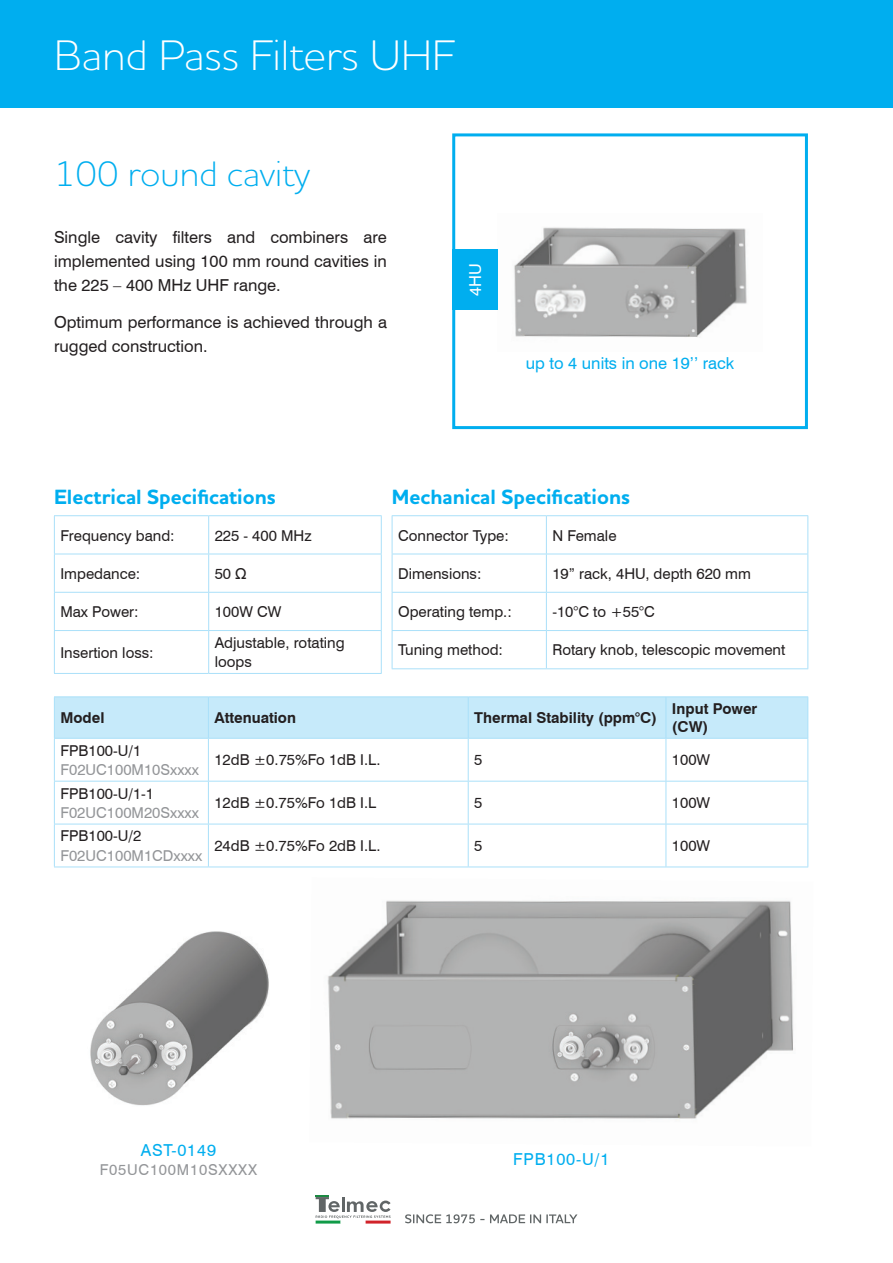
<style>
.page{position:relative;width:893px;height:1263px;background:#fff}
.page>*{position:absolute;margin:0;border:0;box-sizing:border-box;transform-origin:0 0}
.t1{font:300 43.5px "Houschka Pro";color:#fff}
.t2{font:300 36px "Houschka Pro";color:#00aeef}
.t3{font:700 21px "Houschka Pro";color:#00aeef}
.t4{font:16.5px/24px "Swiss 721 BT";color:#231f20;text-align:justify}
.t5{font:16.5px "Swiss 721 BT";color:#00aeef}
.t6{font:16.5px "Swiss 721 BT";color:#fff}
.t7{font:15px/19.5px "Swiss 721 BT";color:#231f20}
.t8{font:700 15px/18px "Swiss 721 BT";color:#231f20}
.t9{font:15px "Swiss 721 BT";color:#939598}
.t10{font:15px "Swiss 721 BT";letter-spacing:.05em;color:#939598}
</style>
<div class="page">
<div style="left:0;top:0;width:893px;height:108px;background:#00aeef"></div>
<svg style="left:452px;top:133px;width:356px;height:297px"></svg>
<div style="left:55px;top:697px;width:752px;height:41px;background:#c6eafa"></div>
<hr style="left:54px;top:697px;width:1px;height:41px;background:#aae0f9">
<hr style="left:208px;top:697px;width:1px;height:41px;background:#aae0f9">
<hr style="left:468px;top:697px;width:1px;height:41px;background:#aae0f9">
<hr style="left:666px;top:697px;width:1px;height:41px;background:#aae0f9">
<hr style="left:54px;top:739px;width:1px;height:42px;background:#aae0f9">
<hr style="left:208px;top:739px;width:1px;height:42px;background:#aae0f9">
<hr style="left:468px;top:739px;width:1px;height:42px;background:#aae0f9">
<hr style="left:666px;top:739px;width:1px;height:42px;background:#aae0f9">
<hr style="left:54px;top:781px;width:154px;height:1px;background:#aae0f9">
<hr style="left:54px;top:781px;width:1px;height:43px;background:#aae0f9">
<hr style="left:208px;top:781px;width:260px;height:1px;background:#aae0f9">
<hr style="left:208px;top:781px;width:1px;height:43px;background:#aae0f9">
<hr style="left:468px;top:781px;width:198px;height:1px;background:#aae0f9">
<hr style="left:468px;top:781px;width:1px;height:43px;background:#aae0f9">
<hr style="left:666px;top:781px;width:142px;height:1px;background:#aae0f9">
<hr style="left:666px;top:781px;width:1px;height:43px;background:#aae0f9">
<hr style="left:54px;top:824px;width:154px;height:1px;background:#aae0f9">
<hr style="left:54px;top:824px;width:1px;height:42px;background:#aae0f9">
<hr style="left:208px;top:824px;width:260px;height:1px;background:#aae0f9">
<hr style="left:208px;top:824px;width:1px;height:42px;background:#aae0f9">
<hr style="left:468px;top:824px;width:198px;height:1px;background:#aae0f9">
<hr style="left:468px;top:824px;width:1px;height:42px;background:#aae0f9">
<hr style="left:666px;top:824px;width:142px;height:1px;background:#aae0f9">
<hr style="left:666px;top:824px;width:1px;height:42px;background:#aae0f9">
<hr style="left:54px;top:696px;width:154px;height:1px;background:#aae0f9">
<hr style="left:208px;top:696px;width:260px;height:1px;background:#aae0f9">
<hr style="left:468px;top:696px;width:198px;height:1px;background:#aae0f9">
<hr style="left:666px;top:696px;width:142px;height:1px;background:#aae0f9">
<hr style="left:807px;top:697px;width:1px;height:41px;background:#aae0f9">
<hr style="left:54px;top:738px;width:154px;height:1px;background:#aae0f9">
<hr style="left:208px;top:738px;width:260px;height:1px;background:#aae0f9">
<hr style="left:468px;top:738px;width:198px;height:1px;background:#aae0f9">
<hr style="left:666px;top:738px;width:142px;height:1px;background:#aae0f9">
<hr style="left:807px;top:739px;width:1px;height:42px;background:#aae0f9">
<hr style="left:807px;top:781px;width:1px;height:43px;background:#aae0f9">
<hr style="left:807px;top:824px;width:1px;height:42px;background:#aae0f9">
<hr style="left:54px;top:866px;width:154px;height:1px;background:#aae0f9">
<hr style="left:208px;top:866px;width:260px;height:1px;background:#aae0f9">
<hr style="left:468px;top:866px;width:198px;height:1px;background:#aae0f9">
<hr style="left:666px;top:866px;width:142px;height:1px;background:#aae0f9">
<img style="left:90px;top:931px;width:179px;height:175px">
<img style="left:327px;top:900px;width:467px;height:219px">
<img style="left:497px;top:214px;width:266px;height:137px">
<div style="left:452px;top:250px;width:45px;height:60px;background:#00aeef"></div>
<hr style="left:208px;top:516px;width:1px;height:38px;background:#aae0f9">
<hr style="left:54px;top:554px;width:155px;height:1px;background:#aae0f9">
<hr style="left:209px;top:554px;width:173px;height:1px;background:#aae0f9">
<hr style="left:208px;top:554px;width:1px;height:38px;background:#aae0f9">
<hr style="left:54px;top:592px;width:155px;height:1px;background:#aae0f9">
<hr style="left:209px;top:592px;width:173px;height:1px;background:#aae0f9">
<hr style="left:208px;top:593px;width:1px;height:37px;background:#aae0f9">
<hr style="left:54px;top:630px;width:155px;height:1px;background:#aae0f9">
<hr style="left:209px;top:630px;width:173px;height:1px;background:#aae0f9">
<hr style="left:208px;top:631px;width:1px;height:42px;background:#aae0f9">
<hr style="left:54px;top:515px;width:155px;height:1px;background:#aae0f9">
<hr style="left:54px;top:516px;width:1px;height:38px;background:#aae0f9">
<hr style="left:209px;top:515px;width:173px;height:1px;background:#aae0f9">
<hr style="left:381px;top:516px;width:1px;height:38px;background:#aae0f9">
<hr style="left:54px;top:554px;width:1px;height:38px;background:#aae0f9">
<hr style="left:381px;top:554px;width:1px;height:38px;background:#aae0f9">
<hr style="left:54px;top:593px;width:1px;height:37px;background:#aae0f9">
<hr style="left:381px;top:593px;width:1px;height:37px;background:#aae0f9">
<hr style="left:54px;top:631px;width:1px;height:42px;background:#aae0f9">
<hr style="left:381px;top:631px;width:1px;height:42px;background:#aae0f9">
<hr style="left:54px;top:673px;width:155px;height:1px;background:#aae0f9">
<hr style="left:209px;top:673px;width:173px;height:1px;background:#aae0f9">
<hr style="left:546px;top:516px;width:1px;height:38px;background:#aae0f9">
<hr style="left:392px;top:554px;width:154px;height:1px;background:#aae0f9">
<hr style="left:546px;top:554px;width:262px;height:1px;background:#aae0f9">
<hr style="left:546px;top:554px;width:1px;height:38px;background:#aae0f9">
<hr style="left:392px;top:592px;width:154px;height:1px;background:#aae0f9">
<hr style="left:546px;top:592px;width:262px;height:1px;background:#aae0f9">
<hr style="left:546px;top:593px;width:1px;height:37px;background:#aae0f9">
<hr style="left:392px;top:630px;width:154px;height:1px;background:#aae0f9">
<hr style="left:546px;top:630px;width:262px;height:1px;background:#aae0f9">
<hr style="left:546px;top:631px;width:1px;height:37px;background:#aae0f9">
<hr style="left:392px;top:515px;width:154px;height:1px;background:#aae0f9">
<hr style="left:392px;top:516px;width:1px;height:38px;background:#aae0f9">
<hr style="left:546px;top:515px;width:262px;height:1px;background:#aae0f9">
<hr style="left:807px;top:516px;width:1px;height:38px;background:#aae0f9">
<hr style="left:392px;top:554px;width:1px;height:38px;background:#aae0f9">
<hr style="left:807px;top:554px;width:1px;height:38px;background:#aae0f9">
<hr style="left:392px;top:593px;width:1px;height:37px;background:#aae0f9">
<hr style="left:807px;top:593px;width:1px;height:37px;background:#aae0f9">
<hr style="left:392px;top:631px;width:1px;height:37px;background:#aae0f9">
<hr style="left:807px;top:631px;width:1px;height:37px;background:#aae0f9">
<hr style="left:392px;top:668px;width:154px;height:1px;background:#aae0f9">
<hr style="left:546px;top:668px;width:262px;height:1px;background:#aae0f9">
<hr style="left:316px;top:1220px;width:25px;height:3px;background:#109b48">
<hr style="left:366px;top:1220px;width:25px;height:3px;background:#d1232a">
<svg style="left:316px;top:1195px;width:75px;height:23px"></svg>
<svg style="left:405px;top:1214px;width:172px;height:9px"></svg>
<h1 class="t1" style="left:54px;top:28px;width:404px">Band Pass Filters UHF</h1>
<h2 class="t2" style="left:54px;top:151px;width:258px">100 round cavity</h2>
<p class="t4" style="left:54px;top:224px;width:334px">Single cavity filters and combiners are implemented using 100 mm round cavities in the 225 – 400 MHz UHF range.</p>
<p class="t4" style="left:54px;top:309px;width:334px">Optimum performance is achieved through a rugged construction.</p>
<p class="t6" style="left:464px;top:296px;width:34px;rotate:-90deg">4HU</p>
<p class="t5" style="left:526px;top:352px;width:210px">up to 4 units in one 19’’ rack</p>
<h3 class="t3" style="left:54px;top:483px;width:223px">Electrical Specifications</h3>
<p class="t7" style="left:60px;top:525px;width:116px">Frequency band:</p>
<p class="t7" style="left:215px;top:525px;width:98px">225 - 400 MHz</p>
<p class="t7" style="left:60px;top:563px;width:81px">Impedance:</p>
<p class="t7" style="left:215px;top:563px;width:34px">50 Ω</p>
<p class="t7" style="left:60px;top:601px;width:80px">Max Power:</p>
<p class="t7" style="left:215px;top:601px;width:68px">100W CW</p>
<p class="t7" style="left:60px;top:642px;width:95px">Insertion loss:</p>
<p class="t7" style="left:215px;top:632px;width:132px">Adjustable, rotating loops</p>
<h3 class="t3" style="left:392px;top:483px;width:240px">Mechanical Specifications</h3>
<p class="t7" style="left:398px;top:525px;width:112px">Connector Type:</p>
<p class="t7" style="left:552px;top:525px;width:66px">N Female</p>
<p class="t7" style="left:398px;top:563px;width:85px">Dimensions:</p>
<p class="t7" style="left:552px;top:563px;width:200px">19” rack, 4HU, depth 620 mm</p>
<p class="t7" style="left:398px;top:601px;width:115px">Operating temp.:</p>
<p class="t7" style="left:552px;top:601px;width:104px">-10°C to +55°C</p>
<p class="t7" style="left:398px;top:640px;width:107px">Tuning method:</p>
<p class="t7" style="left:552px;top:640px;width:234px">Rotary knob, telescopic movement</p>
<p class="t8" style="left:60px;top:708px;width:46px">Model</p>
<p class="t8" style="left:214px;top:708px;width:83px">Attenuation</p>
<p class="t8" style="left:474px;top:708px;width:184px">Thermal Stability (ppm°C)</p>
<p class="t8" style="left:672px;top:699px;width:87px">Input Power (CW)</p>
<p class="t7" style="left:60px;top:740px;width:82px">FPB100-U/1</p>
<p class="t9" style="left:60px;top:759px;width:140px">F02UC100M10Sxxxx</p>
<p class="t7" style="left:214px;top:750px;width:168px">12dB ±0.75%Fo 1dB I.L.</p>
<p class="t7" style="left:474px;top:750px;width:10px">5</p>
<p class="t7" style="left:672px;top:750px;width:40px">100W</p>
<p class="t7" style="left:60px;top:783px;width:95px">FPB100-U/1-1</p>
<p class="t9" style="left:60px;top:802px;width:140px">F02UC100M20Sxxxx</p>
<p class="t7" style="left:60px;top:826px;width:82px">FPB100-U/2</p>
<p class="t9" style="left:60px;top:845px;width:143px">F02UC100M1CDxxxx</p>
<p class="t7" style="left:214px;top:793px;width:163px">12dB ±0.75%Fo 1dB I.L</p>
<p class="t7" style="left:474px;top:793px;width:10px">5</p>
<p class="t7" style="left:672px;top:793px;width:40px">100W</p>
<p class="t7" style="left:214px;top:835px;width:168px">24dB ±0.75%Fo 2dB I.L.</p>
<p class="t7" style="left:474px;top:835px;width:10px">5</p>
<p class="t7" style="left:672px;top:835px;width:40px">100W</p>
<p class="t5" style="left:141px;top:1138px;width:77px">AST-0149</p>
<p class="t10" style="left:100px;top:1159px;width:159px">F05UC100M10SXXXX</p>
<p class="t5" style="left:513px;top:1148px;width:98px">FPB100-U/1</p>
</div>
